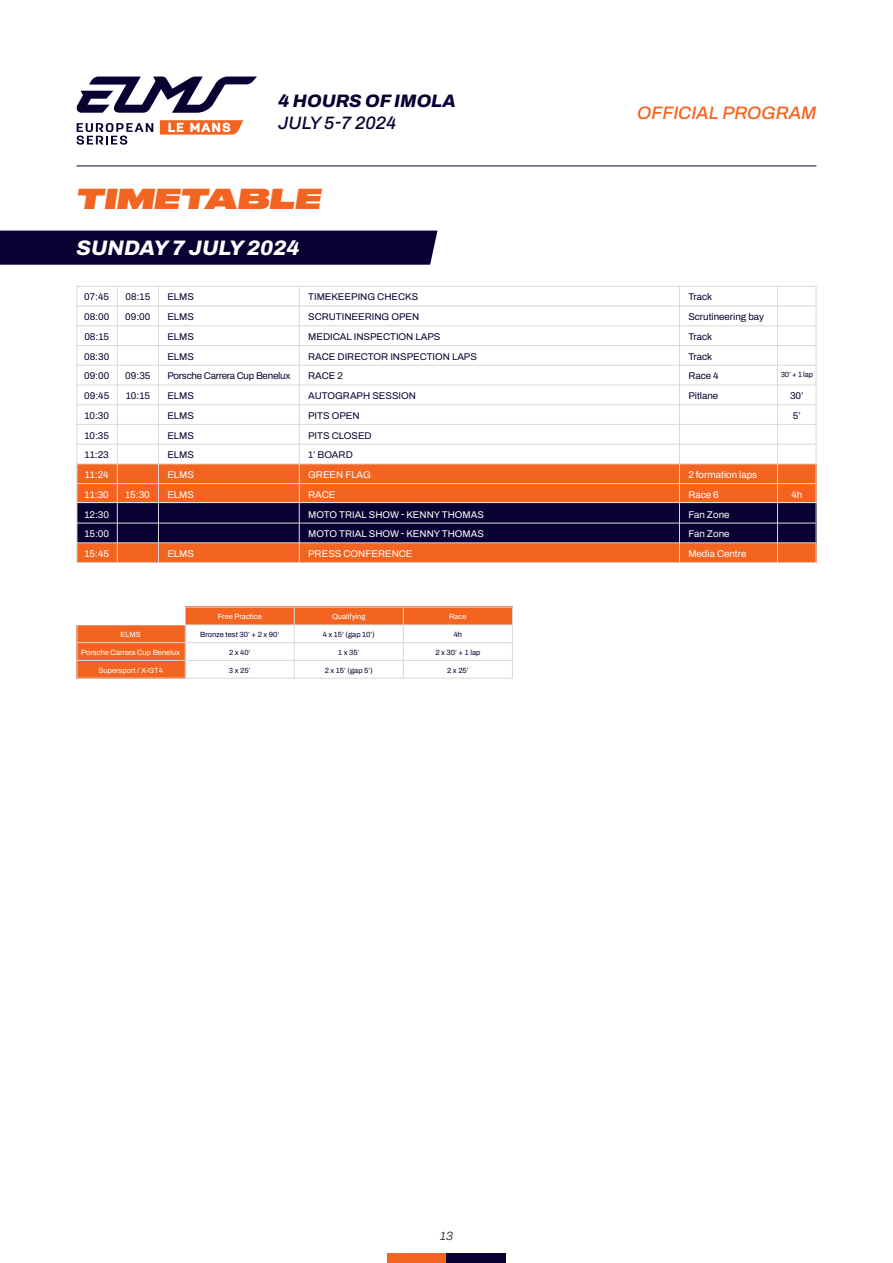
<style>
.page{position:relative;width:893px;height:1263px;background:#fff}
.page>*{position:absolute;margin:0;border:0;box-sizing:border-box;transform-origin:0 0}
.t1{font:italic 27px "Druk Wide Cy TT Super";letter-spacing:.025em;color:#f36421}
.t2{font:italic 800 21px "Archivo";color:#fff}
.t3{font:italic 500 18px "Archivo";color:#f36421}
.t4{font:italic 800 18px "Archivo";color:#0a0032}
.t5{font:italic 500 18px "Archivo";color:#0a0032}
.t6{font:italic 300 12px "Archivo";color:#231f20}
.t7{font:9.75px "Archivo";color:#0a0032}
.t8{font:9.75px "Archivo";color:#fff}
.t9{font:9.75px "Archivo";letter-spacing:-.02em;color:#0a0032}
.t10{font:7.5px "Archivo";color:#0a0032}
.t11{font:7.5px "Archivo";color:#fff}
</style>
<div class="page">
<svg style="left:76px;top:77px;width:181px;height:36px"></svg>
<svg style="left:77px;top:123px;width:76px;height:22px"></svg>
<svg style="left:160px;top:120px;width:83px;height:15px"></svg>
<div style="left:387px;top:1253px;width:59px;height:10px;background:#f36421"></div>
<div style="left:446px;top:1253px;width:60px;height:10px;background:#0a0032"></div>
<hr style="left:77px;top:166px;width:739px;height:1px;background:#0a0032">
<div style="left:77px;top:503px;width:739px;height:39px;background:#0a0032"></div>
<div style="left:77px;top:464px;width:739px;height:38px;background:#f36421"></div>
<div style="left:77px;top:543px;width:739px;height:20px;background:#f36421"></div>
<div style="left:77px;top:625px;width:109px;height:53px;background:#f36421"></div>
<div style="left:185px;top:607px;width:327px;height:18px;background:#f36421"></div>
<div style="left:77px;top:607px;width:436px;height:71px;border:1px solid #d8d9d8"></div>
<hr style="left:117px;top:287px;width:1px;height:275px;background:#d8d9d8">
<hr style="left:185px;top:607px;width:1px;height:71px;background:#d8d9d8">
<hr style="left:158px;top:287px;width:1px;height:275px;background:#d8d9d8">
<hr style="left:403px;top:607px;width:1px;height:71px;background:#d8d9d8">
<hr style="left:77px;top:306px;width:739px;height:1px;background:#d8d9d8">
<hr style="left:77px;top:624px;width:435px;height:1px;background:#d8d9d8">
<hr style="left:77px;top:642px;width:435px;height:1px;background:#d8d9d8">
<hr style="left:77px;top:660px;width:435px;height:1px;background:#d8d9d8">
<hr style="left:77px;top:325px;width:739px;height:1px;background:#d8d9d8">
<hr style="left:77px;top:345px;width:739px;height:1px;background:#d8d9d8">
<hr style="left:77px;top:365px;width:739px;height:1px;background:#d8d9d8">
<hr style="left:77px;top:385px;width:739px;height:1px;background:#d8d9d8">
<hr style="left:77px;top:404px;width:739px;height:1px;background:#d8d9d8">
<hr style="left:77px;top:424px;width:739px;height:1px;background:#d8d9d8">
<hr style="left:77px;top:444px;width:739px;height:1px;background:#d8d9d8">
<hr style="left:77px;top:463px;width:739px;height:1px;background:#d8d9d8">
<hr style="left:77px;top:483px;width:739px;height:1px;background:#d8d9d8">
<hr style="left:77px;top:523px;width:739px;height:1px;background:#d8d9d8">
<hr style="left:77px;top:542px;width:739px;height:1px;background:#d8d9d8">
<hr style="left:77px;top:502px;width:739px;height:1px;background:#d8d9d8">
<hr style="left:299px;top:287px;width:1px;height:275px;background:#d8d9d8">
<hr style="left:294px;top:607px;width:1px;height:71px;background:#d8d9d8">
<hr style="left:679px;top:287px;width:1px;height:275px;background:#d8d9d8">
<hr style="left:777px;top:287px;width:1px;height:275px;background:#d8d9d8">
<div style="left:0;top:231px;width:437px;height:34px;background:#0a0032"></div>
<div style="left:0;top:582px;width:185px;height:43px;background:#fff"></div>
<h3 class="t4" style="left:278px;top:87px;width:179px">4 HOURS OF IMOLA</h3>
<h3 class="t5" style="left:278px;top:110px;width:119px">JULY 5-7 2024</h3>
<h3 class="t3" style="left:637px;top:99px;width:181px">OFFICIAL PROGRAM</h3>
<p class="t1" style="left:77px;top:177px;width:246px">TIMETABLE</p>
<p class="t2" style="left:77px;top:232px;width:225px">SUNDAY 7 JULY 2024</p>
<p class="t7" style="left:84px;top:290px;width:26px">07:45</p>
<p class="t7" style="left:126px;top:290px;width:26px">08:15</p>
<p class="t7" style="left:84px;top:310px;width:27px">08:00</p>
<p class="t7" style="left:84px;top:329px;width:26px">08:15</p>
<p class="t7" style="left:84px;top:349px;width:27px">08:30</p>
<p class="t7" style="left:84px;top:369px;width:27px">09:00</p>
<p class="t7" style="left:84px;top:389px;width:27px">09:45</p>
<p class="t7" style="left:126px;top:389px;width:26px">10:15</p>
<p class="t7" style="left:84px;top:408px;width:26px">10:30</p>
<p class="t7" style="left:84px;top:428px;width:26px">10:35</p>
<p class="t7" style="left:85px;top:448px;width:26px">11:23</p>
<p class="t7" style="left:125px;top:310px;width:27px">09:00</p>
<p class="t7" style="left:125px;top:369px;width:27px">09:35</p>
<p class="t8" style="left:85px;top:467px;width:25px">11:24</p>
<p class="t8" style="left:85px;top:487px;width:26px">11:30</p>
<p class="t8" style="left:125px;top:487px;width:26px">15:30</p>
<p class="t7" style="left:167px;top:290px;width:28px">ELMS</p>
<p class="t7" style="left:167px;top:310px;width:28px">ELMS</p>
<p class="t7" style="left:167px;top:329px;width:28px">ELMS</p>
<p class="t7" style="left:167px;top:349px;width:28px">ELMS</p>
<p class="t9" style="left:167px;top:369px;width:125px">Porsche Carrera Cup Benelux</p>
<p class="t7" style="left:167px;top:389px;width:28px">ELMS</p>
<p class="t7" style="left:167px;top:408px;width:28px">ELMS</p>
<p class="t7" style="left:167px;top:428px;width:28px">ELMS</p>
<p class="t7" style="left:167px;top:448px;width:28px">ELMS</p>
<p class="t8" style="left:167px;top:467px;width:28px">ELMS</p>
<p class="t8" style="left:167px;top:487px;width:28px">ELMS</p>
<p class="t7" style="left:308px;top:290px;width:112px">TIMEKEEPING CHECKS</p>
<p class="t7" style="left:308px;top:310px;width:113px">SCRUTINEERING OPEN</p>
<p class="t7" style="left:308px;top:329px;width:134px">MEDICAL INSPECTION LAPS</p>
<p class="t7" style="left:308px;top:349px;width:170px">RACE DIRECTOR INSPECTION LAPS</p>
<p class="t7" style="left:308px;top:369px;width:36px">RACE 2</p>
<p class="t7" style="left:308px;top:389px;width:109px">AUTOGRAPH SESSION</p>
<p class="t7" style="left:308px;top:408px;width:53px">PITS OPEN</p>
<p class="t7" style="left:308px;top:428px;width:65px">PITS CLOSED</p>
<p class="t7" style="left:308px;top:448px;width:46px">1’ BOARD</p>
<p class="t8" style="left:308px;top:467px;width:64px">GREEN FLAG</p>
<p class="t8" style="left:308px;top:487px;width:29px">RACE</p>
<p class="t7" style="left:688px;top:290px;width:25px">Track</p>
<p class="t7" style="left:688px;top:310px;width:77px">Scrutineering bay</p>
<p class="t7" style="left:688px;top:329px;width:25px">Track</p>
<p class="t7" style="left:688px;top:349px;width:25px">Track</p>
<p class="t7" style="left:688px;top:369px;width:32px">Race 4</p>
<p class="t7" style="left:688px;top:389px;width:31px">Pitlane</p>
<p class="t10" style="left:781px;top:369px;width:34px">30’ + 1 lap</p>
<p class="t7" style="left:790px;top:389px;width:15px">30’</p>
<p class="t7" style="left:793px;top:408px;width:9px">5’</p>
<p class="t8" style="left:688px;top:467px;width:70px">2 formation laps</p>
<p class="t8" style="left:688px;top:487px;width:32px">Race 6</p>
<p class="t8" style="left:791px;top:487px;width:12px">4h</p>
<p class="t8" style="left:84px;top:507px;width:26px">12:30</p>
<p class="t8" style="left:84px;top:527px;width:26px">15:00</p>
<p class="t8" style="left:308px;top:507px;width:177px">MOTO TRIAL SHOW - KENNY THOMAS</p>
<p class="t8" style="left:308px;top:527px;width:177px">MOTO TRIAL SHOW - KENNY THOMAS</p>
<p class="t8" style="left:688px;top:507px;width:43px">Fan Zone</p>
<p class="t8" style="left:688px;top:527px;width:43px">Fan Zone</p>
<p class="t8" style="left:84px;top:546px;width:26px">15:45</p>
<p class="t8" style="left:167px;top:546px;width:28px">ELMS</p>
<p class="t8" style="left:308px;top:546px;width:106px">PRESS CONFERENCE</p>
<p class="t8" style="left:688px;top:546px;width:59px">Media Centre</p>
<p class="t11" style="left:120px;top:629px;width:22px">ELMS</p>
<p class="t11" style="left:81px;top:647px;width:100px">Porsche Carrera Cup Benelux</p>
<p class="t11" style="left:98px;top:664px;width:66px">Supersport / X-GT4</p>
<p class="t11" style="left:218px;top:611px;width:46px">Free Practice</p>
<p class="t11" style="left:332px;top:611px;width:35px">Qualifying</p>
<p class="t11" style="left:449px;top:611px;width:19px">Race</p>
<p class="t10" style="left:200px;top:629px;width:81px">Bronze test 30’ + 2 x 90’</p>
<p class="t10" style="left:323px;top:629px;width:54px">4 x 15’ (gap 10’)</p>
<p class="t10" style="left:454px;top:629px;width:10px">4h</p>
<p class="t10" style="left:229px;top:647px;width:23px">2 x 40’</p>
<p class="t10" style="left:338px;top:647px;width:23px">1 x 35’</p>
<p class="t10" style="left:435px;top:647px;width:46px">2 x 30’ + 1 lap</p>
<p class="t10" style="left:229px;top:664px;width:23px">3 x 25’</p>
<p class="t10" style="left:325px;top:664px;width:50px">2 x 15’ (gap 5’)</p>
<p class="t10" style="left:447px;top:664px;width:23px">2 x 25’</p>
<p class="t6" style="left:440px;top:1227px;width:14px">13</p>
</div>
